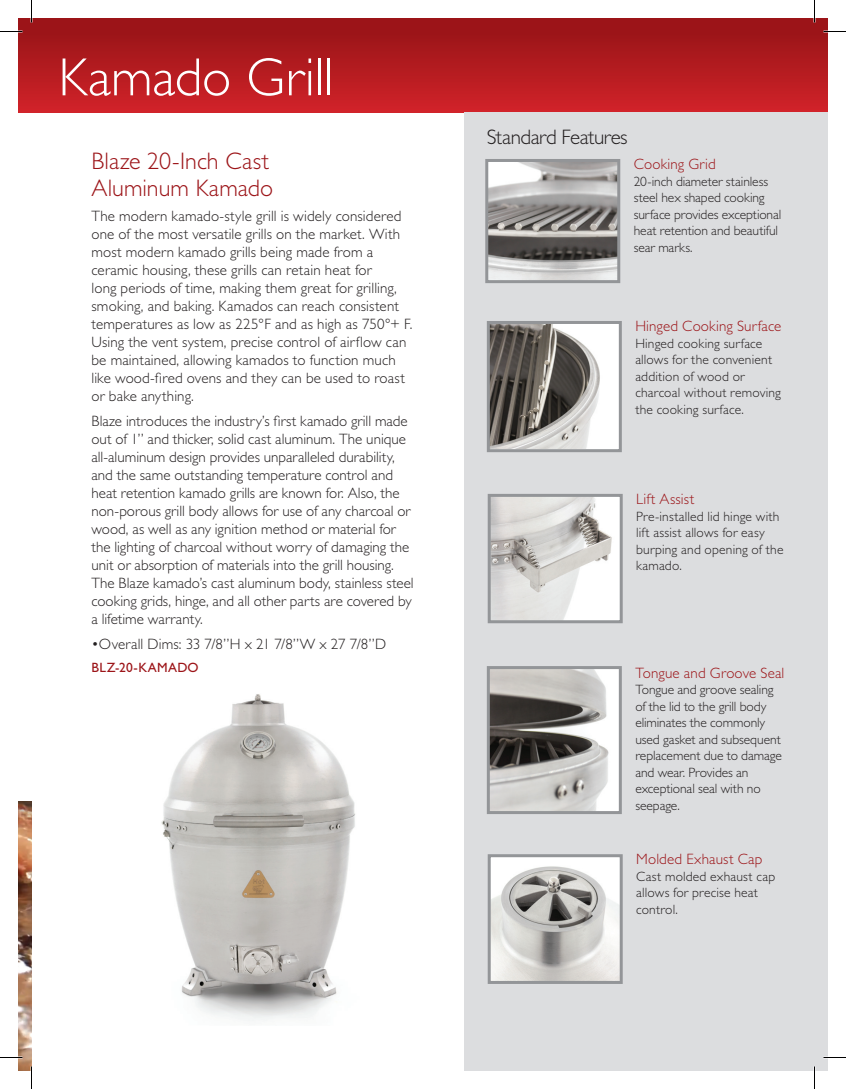
<style>
.page{position:relative;width:846px;height:1089px;background:#fff}
.page>*{position:absolute;margin:0;border:0;box-sizing:border-box;transform-origin:0 0}
.t1{font:300 54px "Gill Sans Std";letter-spacing:-.005em;color:#fff}
.t2{font:300 24px/27px "Gill Sans Std";color:#9c1418}
.t3{font:300 21px "Gill Sans Std";letter-spacing:-.02em;color:#231f20}
.t4{font:300 15px/18px "Gill Sans Std";letter-spacing:.005em;color:#231f20}
.t5{font:300 15px "Gill Sans Std";letter-spacing:.01em;color:#9c1418}
.t6{font:300 13.5px/16.5px "Gill Sans Std";color:#231f20}
.t7{font:13.5px "Gill Sans Std";letter-spacing:.02em;color:#9c1418}
</style>
<div class="page">
<div style="left:18px;top:18px;width:810px;height:94px;background:linear-gradient(to bottom,#941316,#cf2229)"></div>
<img style="left:18px;top:802px;width:14px;height:269px">
<div style="left:465px;top:112px;width:363px;height:959px;background:#dcdddf"></div>
<img style="left:491px;top:325px;width:127px;height:123px">
<div style="left:487px;top:321px;width:135px;height:131px;border:3px solid #939598"></div>
<img style="left:489px;top:163px;width:127px;height:116px">
<div style="left:485px;top:159px;width:135px;height:124px;border:3px solid #939598"></div>
<img style="left:492px;top:858px;width:127px;height:122px">
<div style="left:488px;top:854px;width:135px;height:130px;border:3px solid #939598"></div>
<img style="left:491px;top:670px;width:127px;height:140px">
<div style="left:487px;top:666px;width:135px;height:148px;border:3px solid #939598"></div>
<img style="left:492px;top:498px;width:127px;height:121px">
<div style="left:488px;top:494px;width:135px;height:129px;border:3px solid #939598"></div>
<img style="left:161px;top:694px;width:194px;height:327px">
<svg style="left:0;top:31px;width:22px;height:1px"></svg>
<svg style="left:824px;top:31px;width:22px;height:1px"></svg>
<svg style="left:0;top:1057px;width:22px;height:1px"></svg>
<svg style="left:824px;top:1057px;width:22px;height:1px"></svg>
<svg style="left:31px;top:0;width:1px;height:22px"></svg>
<svg style="left:31px;top:1066px;width:1px;height:23px"></svg>
<svg style="left:814px;top:0;width:1px;height:22px"></svg>
<svg style="left:814px;top:1066px;width:1px;height:23px"></svg>
<h1 class="t1" style="left:58px;top:47px;width:277px">Kamado Grill</h1>
<h2 class="t2" style="left:92px;top:148px;width:183px">Blaze 20-Inch Cast<br>Aluminum Kamado</h2>
<p class="t4" style="left:92px;top:207px;width:322px">The modern kamado-style grill is widely considered one of the most versatile grills on the market. With most modern kamado grills being made from a ceramic housing, these grills can retain heat for<br>long periods of time, making them great for grilling, smoking, and baking. Kamados can reach consistent temperatures as low as 225°F and as high as 750°+ F.<br>Using the vent system, precise control of airflow can be maintained, allowing kamados to function much like wood-fired ovens and they can be used to roast or bake anything.</p>
<p class="t4" style="left:92px;top:412px;width:324px">Blaze introduces the industry’s first kamado grill made out of 1” and thicker, solid cast aluminum. The unique all-aluminum design provides unparalleled durability, and the same outstanding temperature control and heat retention kamado grills are known for. Also, the non-porous grill body allows for use of any charcoal or wood, as well as any ignition method or material for the lighting of charcoal without worry of damaging the unit or absorption of materials into the grill housing.<br>The Blaze kamado’s cast aluminum body, stainless steel cooking grids, hinge, and all other parts are covered by a lifetime warranty.</p>
<p class="t4" style="left:92px;top:635px;width:296px">•Overall Dims: 33 7/8”H x 21 7/8”W x 27 7/8”D</p>
<p class="t7" style="left:92px;top:660px;width:109px">BLZ-20-KAMADO</p>
<h3 class="t3" style="left:487px;top:125px;width:142px">Standard Features</h3>
<p class="t5" style="left:634px;top:156px;width:83px">Cooking Grid</p>
<p class="t6" style="left:634px;top:173px;width:149px">20-inch diameter stainless steel hex shaped cooking surface provides exceptional heat retention and beautiful sear marks.</p>
<p class="t5" style="left:635px;top:318px;width:148px">Hinged Cooking Surface</p>
<p class="t6" style="left:635px;top:335px;width:147px">Hinged cooking surface allows for the convenient addition of wood or charcoal without removing the cooking surface.</p>
<p class="t5" style="left:636px;top:491px;width:59px">Lift Assist</p>
<p class="t6" style="left:636px;top:508px;width:149px">Pre-installed lid hinge with lift assist allows for easy burping and opening of the kamado.</p>
<p class="t5" style="left:635px;top:664px;width:151px">Tongue and Groove Seal</p>
<p class="t6" style="left:635px;top:682px;width:148px">Tongue and groove sealing of the lid to the grill body eliminates the commonly used gasket and subsequent replacement due to damage and wear. Provides an exceptional seal with no seepage.</p>
<p class="t5" style="left:636px;top:851px;width:128px">Molded Exhaust Cap</p>
<p class="t6" style="left:636px;top:868px;width:141px">Cast molded exhaust cap allows for precise heat control.</p>
</div>
